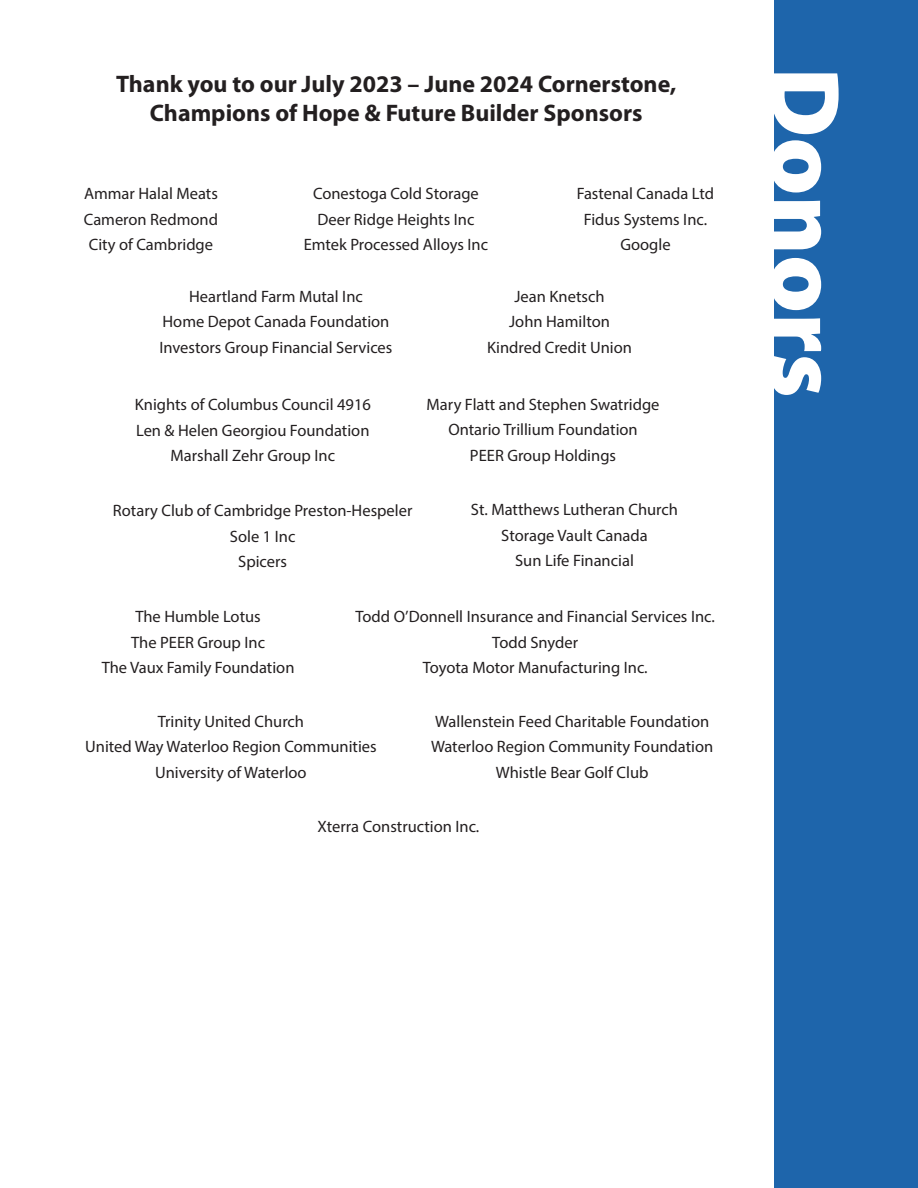
<style>
.page{position:relative;width:918px;height:1188px;background:#fff}
.page>*{position:absolute;margin:0;border:0;box-sizing:border-box;transform-origin:0 0}
.t1{font:900 99px "Myriad Pro";color:#fff}
.t2{font:700 24px/28.8px "Myriad Pro";color:#231f20;text-align:center}
.t3{font:16.5px/25.5px "Myriad Pro";color:#231f20;text-align:center}
</style>
<div class="page">
<div style="left:775px;top:0;width:143px;height:1188px;background:#1e65ab"></div>
<h2 class="t2" style="left:116px;top:69px;width:562px">Thank you to our July 2023 – June 2024 Cornerstone,<br>Champions of Hope &amp; Future Builder Sponsors</h2>
<h1 class="t1" style="left:871px;top:67px;width:332px;rotate:90deg">Donors</h1>
<p class="t3" style="left:84px;top:181px;width:136px;text-align:justify">Ammar Halal Meats Cameron Redmond City of Cambridge</p>
<p class="t3" style="left:304px;top:181px;width:186px">Conestoga Cold Storage<br>Deer Ridge Heights Inc<br>Emtek Processed Alloys Inc</p>
<p class="t3" style="left:577px;top:181px;width:139px">Fastenal Canada Ltd<br>Fidus Systems Inc.<br>Google</p>
<p class="t3" style="left:160px;top:283px;width:234px">Heartland Farm Mutal Inc<br>Home Depot Canada Foundation<br>Investors Group Financial Services</p>
<p class="t3" style="left:487px;top:283px;width:146px">Jean Knetsch<br>John Hamilton<br>Kindred Credit Union</p>
<p class="t3" style="left:135px;top:392px;width:238px">Knights of Columbus Council 4916<br>Len &amp; Helen Georgiou Foundation<br>Marshall Zehr Group Inc</p>
<p class="t3" style="left:427px;top:391px;width:234px">Mary Flatt and Stephen Swatridge<br>Ontario Trillium Foundation<br>PEER Group Holdings</p>
<p class="t3" style="left:113px;top:498px;width:301px">Rotary Club of Cambridge Preston-Hespeler<br>Sole 1 Inc<br>Spicers</p>
<p class="t3" style="left:471px;top:497px;width:209px">St. Matthews Lutheran Church<br>Storage Vault Canada<br>Sun Life Financial</p>
<p class="t3" style="left:102px;top:604px;width:194px">The Humble Lotus<br>The PEER Group Inc<br>The Vaux Family Foundation</p>
<p class="t3" style="left:356px;top:604px;width:361px">Todd O’Donnell Insurance and Financial Services Inc.<br>Todd Snyder<br>Toyota Motor Manufacturing Inc.</p>
<p class="t3" style="left:85px;top:708px;width:293px">Trinity United Church<br>United Way Waterloo Region Communities<br>University of Waterloo</p>
<p class="t3" style="left:431px;top:708px;width:284px">Wallenstein Feed Charitable Foundation<br>Waterloo Region Community Foundation<br>Whistle Bear Golf Club</p>
<p class="t3" style="left:317px;top:814px;width:163px">Xterra Construction Inc.</p>
</div>
